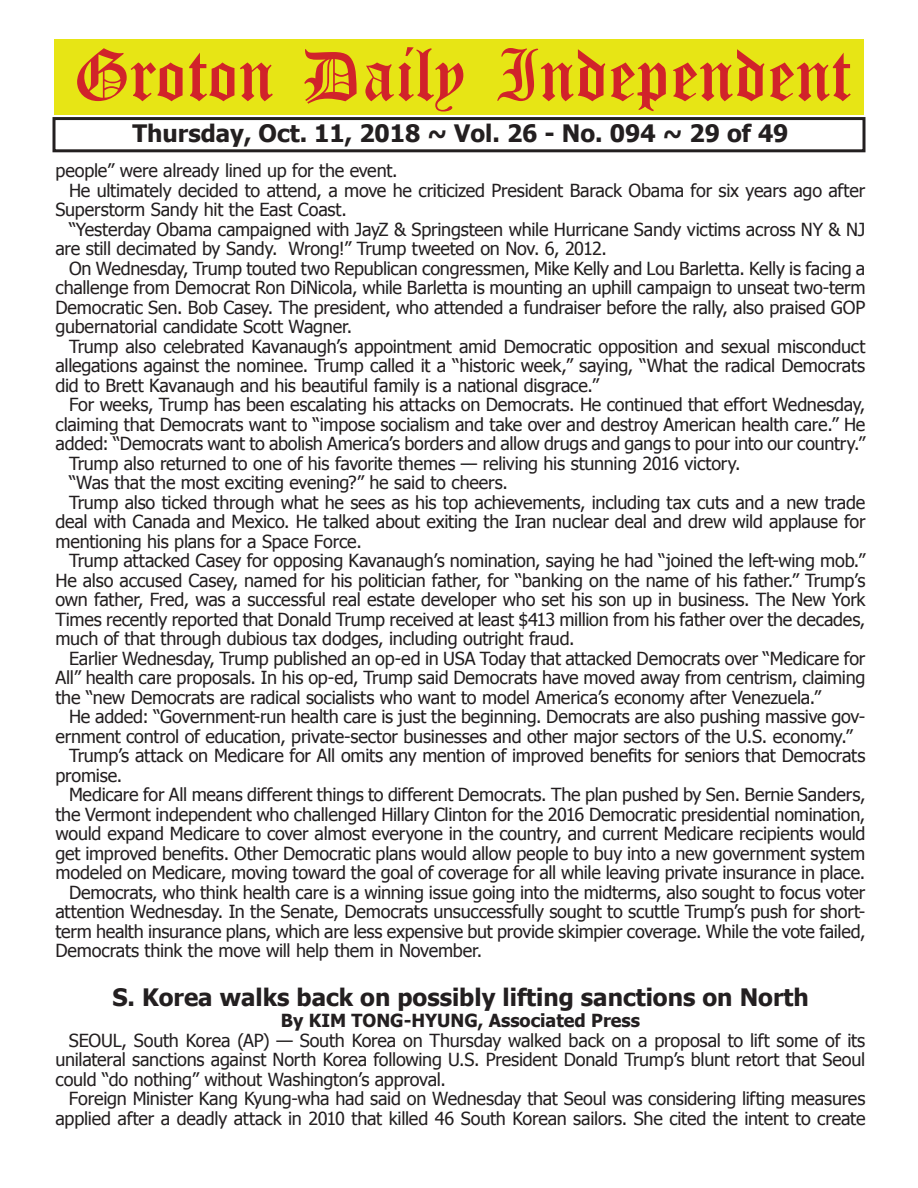
<style>
.page{position:relative;width:918px;height:1188px;background:#fff}
.page>*{position:absolute;margin:0;border:0;box-sizing:border-box;transform-origin:0 0}
.t1{font:54px "Old English Five";color:#d1232a}
.t2{font:700 24px "Tahoma";color:#231f20}
.t3{font:18px/19.5px "Tahoma";letter-spacing:-.015em;color:#231f20;text-align:justify}
.t4{font:700 18px "Tahoma";color:#231f20}
</style>
<div class="page">
<div style="left:52px;top:117px;width:814px;height:35px;border:3px solid #231f20"></div>
<div style="left:54px;top:40px;width:810px;height:75px;background:#e7e515"></div>
<h1 class="t1" style="left:73px;top:50px;width:779px">Groton Daily Independent</h1>
<h2 class="t2" style="left:133px;top:116px;width:658px">Thursday, Oct. 11, 2018 ~ Vol. 26 - No. 094 ~ 29 of 49</h2>
<p class="t3" style="left:56px;top:160px;width:344px">people” were already lined up for the event.</p>
<p class="t3" style="left:69px;top:180px;width:798px">He ultimately decided to attend, a move he criticized President Barack Obama for six years ago after</p>
<p class="t3" style="left:56px;top:199px;width:293px">Superstorm Sandy hit the East Coast.</p>
<p class="t3" style="left:69px;top:219px;width:798px">“Yesterday Obama campaigned with JayZ &amp; Springsteen while Hurricane Sandy victims across NY &amp; NJ</p>
<p class="t3" style="left:56px;top:238px;width:553px">are still decimated by Sandy. Wrong!” Trump tweeted on Nov. 6, 2012.</p>
<p class="t3" style="left:69px;top:258px;width:798px">On Wednesday, Trump touted two Republican congressmen, Mike Kelly and Lou Barletta. Kelly is facing a</p>
<p class="t3" style="left:56px;top:277px;width:812px">challenge from Democrat Ron DiNicola, while Barletta is mounting an uphill campaign to unseat two-term</p>
<p class="t3" style="left:56px;top:297px;width:811px">Democratic Sen. Bob Casey. The president, who attended a fundraiser before the rally, also praised GOP</p>
<p class="t3" style="left:56px;top:316px;width:298px">gubernatorial candidate Scott Wagner.</p>
<p class="t3" style="left:69px;top:336px;width:798px">Trump also celebrated Kavanaugh’s appointment amid Democratic opposition and sexual misconduct</p>
<p class="t3" style="left:56px;top:355px;width:811px">allegations against the nominee. Trump called it a “historic week,” saying, “What the radical Democrats</p>
<p class="t3" style="left:56px;top:375px;width:545px">did to Brett Kavanaugh and his beautiful family is a national disgrace.”</p>
<p class="t3" style="left:69px;top:394px;width:798px">For weeks, Trump has been escalating his attacks on Democrats. He continued that effort Wednesday,</p>
<p class="t3" style="left:56px;top:414px;width:811px">claiming that Democrats want to “impose socialism and take over and destroy American health care.” He</p>
<p class="t3" style="left:56px;top:433px;width:811px">added: “Democrats want to abolish America’s borders and allow drugs and gangs to pour into our country.”</p>
<p class="t3" style="left:69px;top:453px;width:673px">Trump also returned to one of his favorite themes — reliving his stunning 2016 victory.</p>
<p class="t3" style="left:69px;top:472px;width:441px">“Was that the most exciting evening?” he said to cheers.</p>
<p class="t3" style="left:69px;top:492px;width:798px">Trump also ticked through what he sees as his top achievements, including tax cuts and a new trade</p>
<p class="t3" style="left:56px;top:511px;width:812px">deal with Canada and Mexico. He talked about exiting the Iran nuclear deal and drew wild applause for</p>
<p class="t3" style="left:56px;top:531px;width:308px">mentioning his plans for a Space Force.</p>
<p class="t3" style="left:69px;top:550px;width:798px">Trump attacked Casey for opposing Kavanaugh’s nomination, saying he had “joined the left-wing mob.”</p>
<p class="t3" style="left:56px;top:570px;width:811px">He also accused Casey, named for his politician father, for “banking on the name of his father.” Trump’s</p>
<p class="t3" style="left:56px;top:589px;width:812px">own father, Fred, was a successful real estate developer who set his son up in business. The New York</p>
<p class="t3" style="left:56px;top:609px;width:811px">Times recently reported that Donald Trump received at least $413 million from his father over the decades,</p>
<p class="t3" style="left:56px;top:628px;width:521px">much of that through dubious tax dodges, including outright fraud.</p>
<p class="t3" style="left:69px;top:648px;width:798px">Earlier Wednesday, Trump published an op-ed in USA Today that attacked Democrats over “Medicare for</p>
<p class="t3" style="left:56px;top:667px;width:812px">All” health care proposals. In his op-ed, Trump said Democrats have moved away from centrism, claiming</p>
<p class="t3" style="left:56px;top:687px;width:767px">the “new Democrats are radical socialists who want to model America’s economy after Venezuela.”</p>
<p class="t3" style="left:69px;top:706px;width:798px">He added: “Government-run health care is just the beginning. Democrats are also pushing massive gov-</p>
<p class="t3" style="left:56px;top:726px;width:799px">ernment control of education, private-sector businesses and other major sectors of the U.S. economy.”</p>
<p class="t3" style="left:69px;top:745px;width:798px">Trump’s attack on Medicare for All omits any mention of improved benefits for seniors that Democrats</p>
<p class="t3" style="left:56px;top:765px;width:68px">promise.</p>
<p class="t3" style="left:69px;top:784px;width:798px">Medicare for All means different things to different Democrats. The plan pushed by Sen. Bernie Sanders,</p>
<p class="t3" style="left:56px;top:804px;width:811px">the Vermont independent who challenged Hillary Clinton for the 2016 Democratic presidential nomination,</p>
<p class="t3" style="left:56px;top:823px;width:812px">would expand Medicare to cover almost everyone in the country, and current Medicare recipients would</p>
<p class="t3" style="left:56px;top:843px;width:811px">get improved benefits. Other Democratic plans would allow people to buy into a new government system</p>
<p class="t3" style="left:56px;top:862px;width:811px">modeled on Medicare, moving toward the goal of coverage for all while leaving private insurance in place.</p>
<p class="t3" style="left:69px;top:882px;width:798px">Democrats, who think health care is a winning issue going into the midterms, also sought to focus voter</p>
<p class="t3" style="left:56px;top:901px;width:811px">attention Wednesday. In the Senate, Democrats unsuccessfully sought to scuttle Trump’s push for short-</p>
<p class="t3" style="left:56px;top:921px;width:812px">term health insurance plans, which are less expensive but provide skimpier coverage. While the vote failed,</p>
<p class="t3" style="left:56px;top:940px;width:428px">Democrats think the move will help them in November.</p>
<h2 class="t2" style="left:112px;top:980px;width:698px">S. Korea walks back on possibly lifting sanctions on North</h2>
<p class="t4" style="left:281px;top:1008px;width:361px">By KIM TONG-HYUNG, Associated Press</p>
<p class="t3" style="left:55px;top:1030px;width:811px;text-indent:14px">SEOUL, South Korea (AP) — South Korea on Thursday walked back on a proposal to lift some of its unilateral sanctions against North Korea following U.S. President Donald Trump’s blunt retort that Seoul could “do nothing” without Washington’s approval.</p>
<p class="t3" style="left:55px;top:1088px;width:811px;text-align:right">Foreign Minister Kang Kyung-wha had said on Wednesday that Seoul was considering lifting measures applied after a deadly attack in 2010 that killed 46 South Korean sailors. She cited the intent to create</p>
</div>
